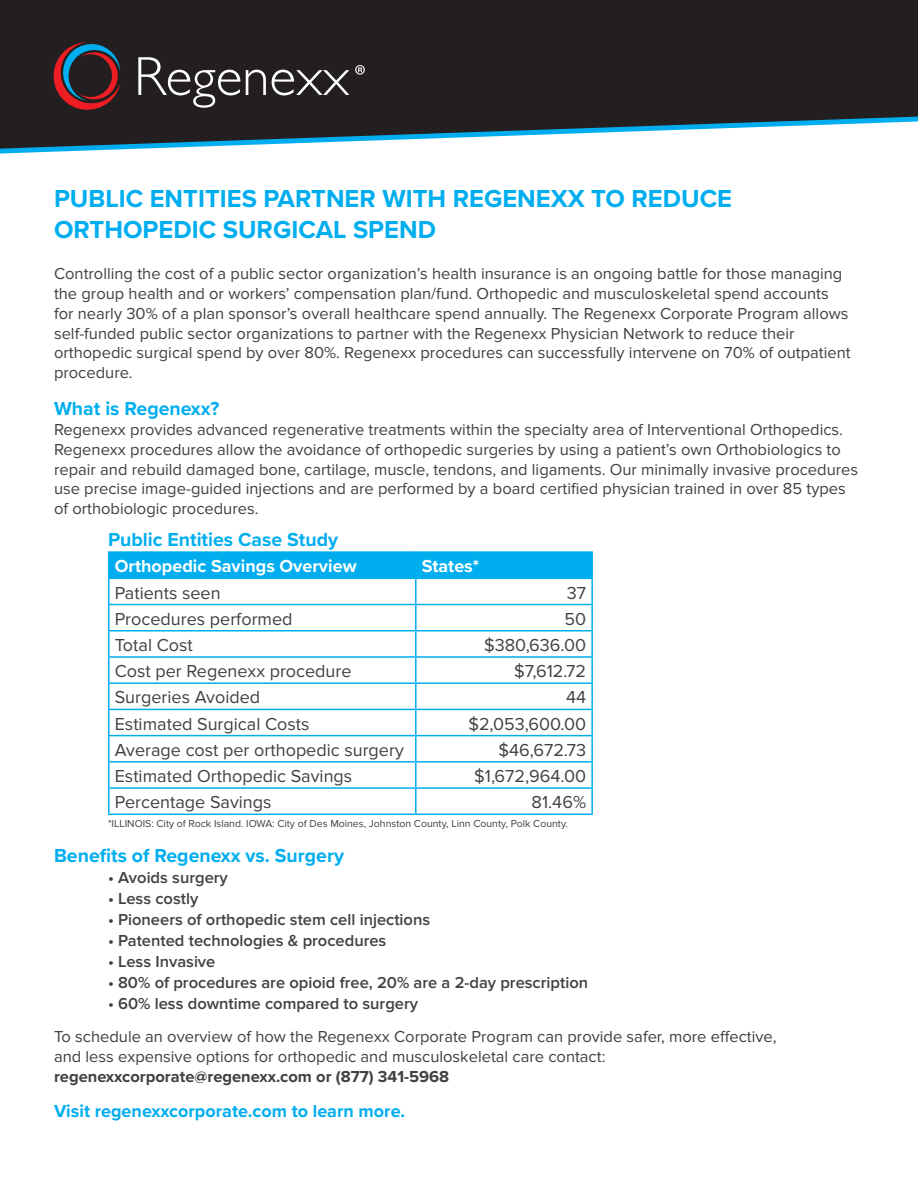
<style>
.page{position:relative;width:918px;height:1188px;background:#fff}
.page>*{position:absolute;margin:0;border:0;box-sizing:border-box;transform-origin:0 0}
.t1{font:700 25.5px/30.6px "Proxima Nova";color:#00aeef}
.t2{font:700 19.5px "Proxima Nova";color:#00aeef}
.t3{font:18px "Proxima Nova";color:#414042}
.t4{font:700 18px "Proxima Nova";color:#00aeef}
.t5{font:700 18px "Proxima Nova";color:#fff}
.t6{font:16.5px/19.8px "Proxima Nova";color:#414042}
.t7{font:600 16.5px "Proxima Nova";color:#414042}
.t8{font:700 16.5px "Proxima Nova";color:#414042}
.t9{font:10.5px "Proxima Nova";color:#414042}
</style>
<div class="page">
<svg style="left:0;top:0;width:918px;height:149px;background:#35373a"></svg>
<svg style="left:50px;top:41px;width:71px;height:73px;background:#482c34"></svg>
<svg style="left:138px;top:57px;width:102px;height:51px;background:#4b4849"></svg>
<svg style="left:246px;top:70px;width:20px;height:25px"></svg>
<svg style="left:272px;top:70px;width:77px;height:25px"></svg>
<svg style="left:355px;top:65px;width:10px;height:10px"></svg>
<div style="left:110px;top:553px;width:481px;height:25px;background:#00aeef"></div>
<hr style="left:108px;top:579px;width:2px;height:25px;background:#00aeef">
<hr style="left:415px;top:579px;width:2px;height:25px;background:#00aeef">
<hr style="left:591px;top:579px;width:2px;height:25px;background:#00aeef">
<hr style="left:108px;top:604px;width:308px;height:1px;background:#00aeef">
<hr style="left:108px;top:605px;width:2px;height:25px;background:#00aeef">
<hr style="left:416px;top:604px;width:177px;height:1px;background:#00aeef">
<hr style="left:415px;top:605px;width:2px;height:25px;background:#00aeef">
<hr style="left:591px;top:605px;width:2px;height:25px;background:#00aeef">
<hr style="left:108px;top:630px;width:308px;height:1px;background:#00aeef">
<hr style="left:108px;top:631px;width:2px;height:25px;background:#00aeef">
<hr style="left:416px;top:630px;width:177px;height:1px;background:#00aeef">
<hr style="left:415px;top:631px;width:2px;height:25px;background:#00aeef">
<hr style="left:591px;top:631px;width:2px;height:25px;background:#00aeef">
<hr style="left:108px;top:656px;width:308px;height:2px;background:#00aeef">
<hr style="left:108px;top:658px;width:2px;height:24px;background:#00aeef">
<hr style="left:416px;top:656px;width:177px;height:2px;background:#00aeef">
<hr style="left:415px;top:658px;width:2px;height:24px;background:#00aeef">
<hr style="left:591px;top:658px;width:2px;height:24px;background:#00aeef">
<hr style="left:108px;top:682px;width:308px;height:2px;background:#00aeef">
<hr style="left:108px;top:684px;width:2px;height:25px;background:#00aeef">
<hr style="left:416px;top:682px;width:177px;height:2px;background:#00aeef">
<hr style="left:415px;top:684px;width:2px;height:25px;background:#00aeef">
<hr style="left:591px;top:684px;width:2px;height:25px;background:#00aeef">
<hr style="left:108px;top:709px;width:308px;height:1px;background:#00aeef">
<hr style="left:108px;top:710px;width:2px;height:25px;background:#00aeef">
<hr style="left:416px;top:709px;width:177px;height:1px;background:#00aeef">
<hr style="left:415px;top:710px;width:2px;height:25px;background:#00aeef">
<hr style="left:591px;top:710px;width:2px;height:25px;background:#00aeef">
<hr style="left:108px;top:735px;width:308px;height:1px;background:#00aeef">
<hr style="left:108px;top:736px;width:2px;height:25px;background:#00aeef">
<hr style="left:416px;top:735px;width:177px;height:1px;background:#00aeef">
<hr style="left:415px;top:736px;width:2px;height:25px;background:#00aeef">
<hr style="left:591px;top:736px;width:2px;height:25px;background:#00aeef">
<hr style="left:108px;top:761px;width:308px;height:2px;background:#00aeef">
<hr style="left:108px;top:763px;width:2px;height:24px;background:#00aeef">
<hr style="left:416px;top:761px;width:177px;height:2px;background:#00aeef">
<hr style="left:415px;top:763px;width:2px;height:24px;background:#00aeef">
<hr style="left:591px;top:763px;width:2px;height:24px;background:#00aeef">
<hr style="left:108px;top:787px;width:308px;height:2px;background:#00aeef">
<hr style="left:108px;top:789px;width:2px;height:25px;background:#00aeef">
<hr style="left:416px;top:787px;width:177px;height:2px;background:#00aeef">
<hr style="left:415px;top:789px;width:2px;height:25px;background:#00aeef">
<hr style="left:591px;top:789px;width:2px;height:25px;background:#00aeef">
<hr style="left:108px;top:814px;width:308px;height:1px;background:#00aeef">
<hr style="left:416px;top:814px;width:177px;height:1px;background:#00aeef">
<hr style="left:108px;top:551px;width:308px;height:2px;background:#00aeef">
<hr style="left:108px;top:553px;width:2px;height:25px;background:#00aeef">
<hr style="left:416px;top:551px;width:177px;height:2px;background:#00aeef">
<hr style="left:415px;top:553px;width:2px;height:25px;background:#00aeef">
<hr style="left:591px;top:553px;width:2px;height:25px;background:#00aeef">
<hr style="left:108px;top:578px;width:308px;height:1px;background:#00aeef">
<hr style="left:416px;top:578px;width:177px;height:1px;background:#00aeef">
<p class="t1" style="left:54px;top:183px;width:680px">PUBLIC ENTITIES PARTNER WITH REGENEXX TO REDUCE<br>ORTHOPEDIC SURGICAL SPEND</p>
<p class="t6" style="left:54px;top:264px;width:798px">Controlling the cost of a public sector organization’s health insurance is an ongoing battle for those managing the group health and or workers’ compensation plan/fund. Orthopedic and musculoskeletal spend accounts for nearly 30% of a plan sponsor’s overall healthcare spend annually. The Regenexx Corporate Program allows self-funded public sector organizations to partner with the Regenexx Physician Network to reduce their orthopedic surgical spend by over 80%. Regenexx procedures can successfully intervene on 70% of outpatient procedure.</p>
<p class="t2" style="left:54px;top:394px;width:167px">What is Regenexx?</p>
<p class="t6" style="left:54px;top:420px;width:806px">Regenexx provides advanced regenerative treatments within the specialty area of Interventional Orthopedics.<br>Regenexx procedures allow the avoidance of orthopedic surgeries by using a patient’s own Orthobiologics to repair and rebuild damaged bone, cartilage, muscle, tendons, and ligaments. Our minimally invasive procedures use precise image-guided injections and are performed by a board certified physician trained in over 85 types of orthobiologic procedures.</p>
<p class="t2" style="left:108px;top:525px;width:232px">Public Entities Case Study</p>
<p class="t5" style="left:115px;top:553px;width:243px">Orthopedic Savings Overview</p>
<p class="t5" style="left:422px;top:553px;width:59px">States*</p>
<p class="t3" style="left:115px;top:582px;width:107px">Patients seen</p>
<p class="t3" style="left:567px;top:582px;width:21px">37</p>
<p class="t3" style="left:115px;top:608px;width:179px">Procedures performed</p>
<p class="t3" style="left:565px;top:608px;width:23px">50</p>
<p class="t3" style="left:115px;top:635px;width:80px">Total Cost</p>
<p class="t3" style="left:484px;top:635px;width:104px">$380,636.00</p>
<p class="t3" style="left:115px;top:661px;width:238px">Cost per Regenexx procedure</p>
<p class="t3" style="left:514px;top:661px;width:73px">$7,612.72</p>
<p class="t3" style="left:115px;top:687px;width:147px">Surgeries Avoided</p>
<p class="t3" style="left:566px;top:687px;width:22px">44</p>
<p class="t3" style="left:115px;top:713px;width:196px">Estimated Surgical Costs</p>
<p class="t3" style="left:468px;top:713px;width:119px">$2,053,600.00</p>
<p class="t3" style="left:115px;top:740px;width:291px">Average cost per orthopedic surgery</p>
<p class="t3" style="left:498px;top:740px;width:89px">$46,672.73</p>
<p class="t3" style="left:115px;top:766px;width:239px">Estimated Orthopedic Savings</p>
<p class="t3" style="left:474px;top:766px;width:113px">$1,672,964.00</p>
<p class="t3" style="left:115px;top:792px;width:158px">Percentage Savings</p>
<p class="t3" style="left:532px;top:792px;width:56px">81.46%</p>
<p class="t9" style="left:108px;top:817px;width:462px">*ILLINOIS: City of Rock Island. IOWA: City of Des Moines, Johnston County, Linn County, Polk County.</p>
<p class="t2" style="left:54px;top:841px;width:292px">Benefits of Regenexx vs. Surgery</p>
<p class="t7" style="left:108px;top:868px;width:121px">• Avoids surgery</p>
<p class="t7" style="left:108px;top:889px;width:92px">• Less costly</p>
<p class="t7" style="left:108px;top:910px;width:324px">• Pioneers of orthopedic stem cell injections</p>
<p class="t7" style="left:108px;top:931px;width:280px">• Patented technologies &amp; procedures</p>
<p class="t7" style="left:108px;top:952px;width:109px">• Less Invasive</p>
<p class="t7" style="left:108px;top:973px;width:482px">• 80% of procedures are opioid free, 20% are a 2-day prescription</p>
<p class="t7" style="left:108px;top:994px;width:312px">• 60% less downtime compared to surgery</p>
<p class="t6" style="left:54px;top:1027px;width:724px">To schedule an overview of how the Regenexx Corporate Program can provide safer, more effective, and less expensive options for orthopedic and musculoskeletal care contact:</p>
<p class="t8" style="left:54px;top:1064px;width:397px">regenexxcorporate@regenexx.com or (877) 341-5968</p>
<p class="t4" style="left:54px;top:1098px;width:353px">Visit regenexxcorporate.com to learn more.</p>
</div>
